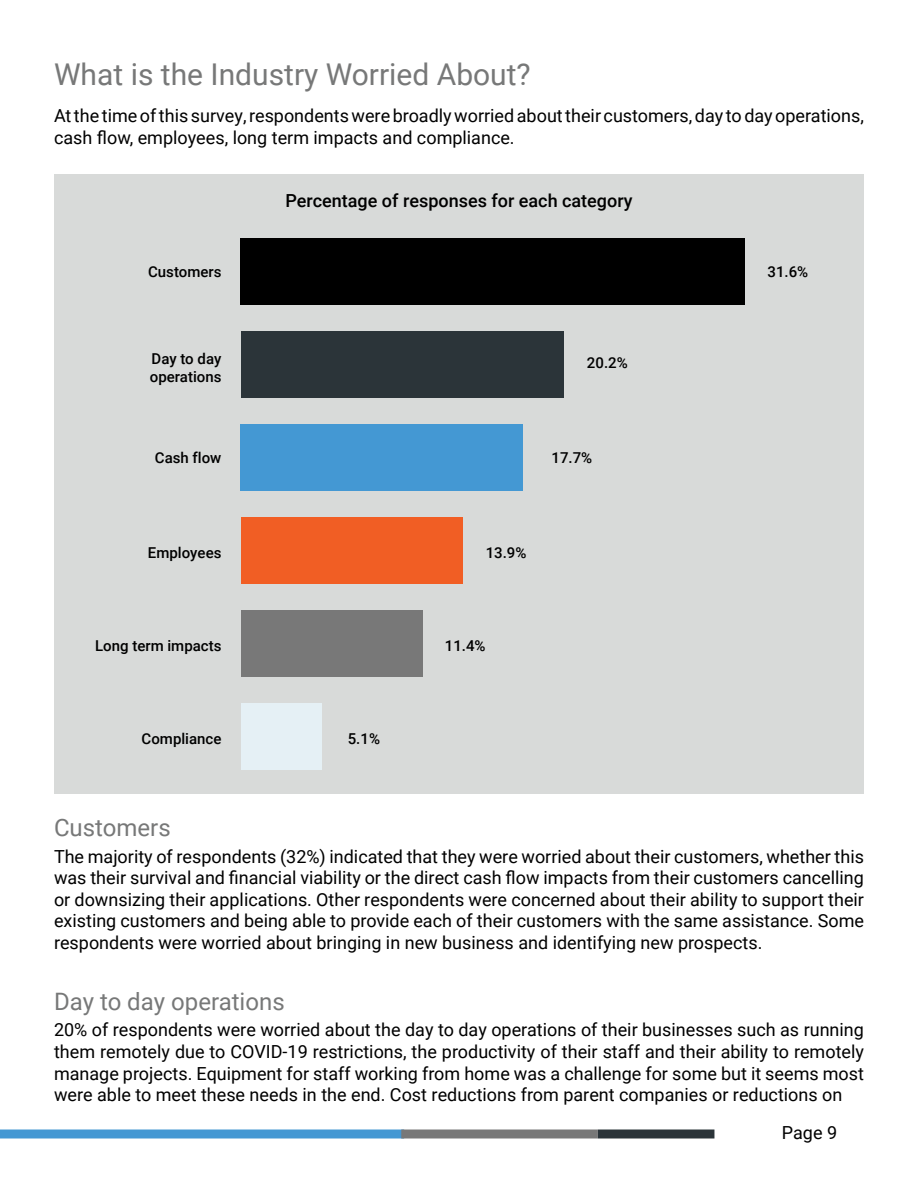
<style>
.page{position:relative;width:918px;height:1188px;background:#fff}
.page>*{position:absolute;margin:0;border:0;box-sizing:border-box;transform-origin:0 0}
.t1{font:30px "Roboto";color:#777878}
.t2{font:24px "Roboto";color:#777878}
.t3{font:18px/21.6px "Roboto";color:#000;text-align:justify}
.t4{font:500 18px "Roboto";color:#000}
.t5{font:500 15px/18px "Roboto";color:#000}
</style>
<div class="page">
<div style="left:54px;top:174px;width:810px;height:620px;background:#d8dad9"></div>
<div style="left:241px;top:424px;width:282px;height:67px;background:#4498d3"></div>
<div style="left:241px;top:331px;width:322px;height:67px;background:#2b3439"></div>
<div style="left:241px;top:517px;width:222px;height:67px;background:#f15e24"></div>
<div style="left:241px;top:703px;width:80px;height:67px;background:#e5f0f5"></div>
<div style="left:241px;top:610px;width:181px;height:67px;background:#787878"></div>
<div style="left:241px;top:238px;width:504px;height:67px;background:#000"></div>
<div style="left:0;top:1130px;width:404px;height:8px;background:#4498d3"></div>
<div style="left:401px;top:1130px;width:197px;height:8px;background:#787878"></div>
<div style="left:598px;top:1130px;width:116px;height:8px;background:#2b3439"></div>
<h1 class="t1" style="left:54px;top:54px;width:478px">What is the Industry Worried About?</h1>
<p class="t3" style="left:54px;top:104px;width:812px">At the time of this survey, respondents were broadly worried about their customers, day to day operations, cash flow, employees, long term impacts and compliance.</p>
<p class="t4" style="left:285px;top:188px;width:349px">Percentage of responses for each category</p>
<p class="t5" style="left:148px;top:262px;width:75px">Customers</p>
<p class="t5" style="left:768px;top:262px;width:42px">31.6%</p>
<p class="t5" style="left:150px;top:349px;width:73px">Day to day operations</p>
<p class="t5" style="left:587px;top:353px;width:42px">20.2%</p>
<p class="t5" style="left:155px;top:448px;width:68px">Cash flow</p>
<p class="t5" style="left:552px;top:448px;width:42px">17.7%</p>
<p class="t5" style="left:148px;top:543px;width:75px">Employees</p>
<p class="t5" style="left:486px;top:543px;width:42px">13.9%</p>
<p class="t5" style="left:95px;top:636px;width:128px">Long term impacts</p>
<p class="t5" style="left:445px;top:636px;width:42px">11.4%</p>
<p class="t5" style="left:142px;top:729px;width:81px">Compliance</p>
<p class="t5" style="left:348px;top:729px;width:34px">5.1%</p>
<h2 class="t2" style="left:54px;top:811px;width:118px">Customers</h2>
<p class="t3" style="left:54px;top:845px;width:812px">The majority of respondents (32%) indicated that they were worried about their customers, whether this was their survival and financial viability or the direct cash flow impacts from their customers cancelling or downsizing their applications. Other respondents were concerned about their ability to support their existing customers and being able to provide each of their customers with the same assistance. Some respondents were worried about bringing in new business and identifying new prospects.</p>
<h2 class="t2" style="left:54px;top:985px;width:232px">Day to day operations</h2>
<p class="t3" style="left:54px;top:1019px;width:812px">20% of respondents were worried about the day to day operations of their businesses such as running them remotely due to COVID-19 restrictions, the productivity of their staff and their ability to remotely manage projects. Equipment for staff working from home was a challenge for some but it seems most were able to meet these needs in the end. Cost reductions from parent companies or reductions on</p>
<p class="t3" style="left:782px;top:1121px;width:57px">Page 9</p>
</div>
